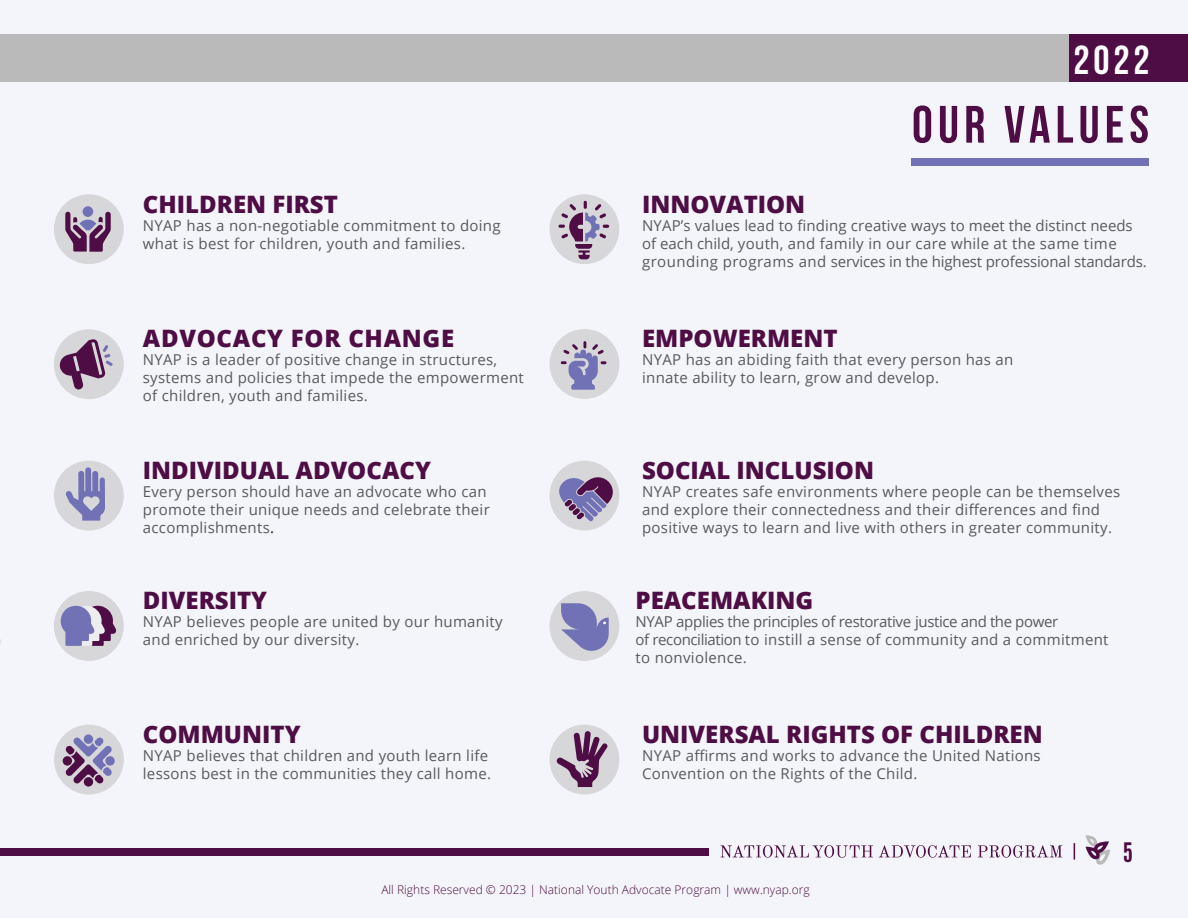
<style>
.page{position:relative;width:1188px;height:918px;background:#f4f5fa}
.page>*{position:absolute;margin:0;border:0;box-sizing:border-box;transform-origin:0 0}
.t1{font:700 52.5px "Bebas Neue";letter-spacing:.1em;color:#4e0d44}
.t2{font:700 40.5px "Bebas Neue";color:#fff}
.Content_12__Center{font:800 24px "Open Sans";color:#4e0d44}
.Content_12__Center-2{font:800 24px "Open Sans";letter-spacing:.03em;color:#4e0d44}
.t3{font:700 22.5px "Antonio";color:#4e0d44}
.Content_12__Center-3{font:15px/18px "Open Sans";letter-spacing:.02em;color:#58595b}
.Content_12__Center-4{font:15px "Open Sans";letter-spacing:-.02em;color:#58595b}
.t4{font:300 12px "Open Sans";color:#4e0d44}
.s1{color:#231f20}
</style>
<div class="page">
<svg style="left:720px;top:845px;width:153px;height:13px"></svg>
<svg style="left:879px;top:845px;width:92px;height:13px"></svg>
<svg style="left:978px;top:845px;width:84px;height:13px"></svg>
<svg style="left:1074px;top:843px;width:1px;height:17px"></svg>
<svg style="left:1085px;top:835px;width:26px;height:30px"></svg>
<div style="left:1034px;top:35px;width:154px;height:47px;background:#4e0d44"></div>
<div style="left:0;top:35px;width:1069px;height:47px;background:#bababa"></div>
<div style="left:0;top:848px;width:709px;height:8px;background:#4e0d44"></div>
<div style="left:911px;top:158px;width:238px;height:8px;background:#7171b5"></div>
<div style="left:549px;top:461px;width:70px;height:70px;background:#d7d7da;border-radius:50%"></div>
<svg style="left:559px;top:475px;width:56px;height:47px"></svg>
<div style="left:54px;top:461px;width:70px;height:70px;background:#d7d7da;border-radius:50%"></div>
<svg style="left:65px;top:467px;width:40px;height:54px"></svg>
<div style="left:54px;top:194px;width:70px;height:70px;background:#d7d7da;border-radius:50%"></div>
<div style="left:83px;top:206px;width:10px;height:11px;background:#7171b5;border-radius:50%"></div>
<svg style="left:65px;top:212px;width:46px;height:40px"></svg>
<div style="left:549px;top:194px;width:70px;height:70px;background:#d7d7da;border-radius:50%"></div>
<svg style="left:558px;top:201px;width:51px;height:58px"></svg>
<div style="left:54px;top:591px;width:70px;height:70px;background:#d7d7da;border-radius:50%"></div>
<svg style="left:61px;top:606px;width:55px;height:40px"></svg>
<div style="left:549px;top:591px;width:70px;height:70px;background:#d7d7da;border-radius:50%"></div>
<svg style="left:561px;top:603px;width:48px;height:48px"></svg>
<div style="left:54px;top:329px;width:70px;height:70px;background:#d7d7da;border-radius:50%"></div>
<svg style="left:59px;top:339px;width:54px;height:51px"></svg>
<div style="left:549px;top:329px;width:70px;height:70px;background:#d7d7da;border-radius:50%"></div>
<svg style="left:561px;top:341px;width:45px;height:49px"></svg>
<div style="left:54px;top:725px;width:70px;height:70px;background:#d7d7da;border-radius:50%"></div>
<svg style="left:63px;top:756px;width:9px;height:10px"></svg>
<div style="left:84px;top:734px;width:9px;height:10px;background:#7171b5;border-radius:50%"></div>
<div style="left:105px;top:756px;width:10px;height:10px;background:#7171b5;border-radius:50%"></div>
<svg style="left:65px;top:737px;width:47px;height:47px"></svg>
<div style="left:84px;top:777px;width:9px;height:10px;background:#4e0d44;border-radius:50%"></div>
<div style="left:549px;top:725px;width:70px;height:70px;background:#d7d7da;border-radius:50%"></div>
<svg style="left:556px;top:731px;width:52px;height:56px"></svg>
<p class="Content_12__Center" style="left:143px;top:186px;width:197px">CHILDREN FIRST</p>
<p class="Content_12__Center-3" style="left:143px;top:216px;width:359px">NYAP has a non-negotiable commitment to doing what is best for children, youth and families.</p>
<p class="Content_12__Center-2" style="left:143px;top:320px;width:313px">ADVOCACY FOR CHANGE</p>
<p class="Content_12__Center-3" style="left:143px;top:351px;width:383px">NYAP is a leader of positive change in structures, systems and policies that impede the empowerment of children, youth and families.</p>
<p class="Content_12__Center" style="left:143px;top:452px;width:290px">INDIVIDUAL ADVOCACY</p>
<p class="Content_12__Center-3" style="left:143px;top:482px;width:348px">Every person should have an advocate who can promote their unique needs and celebrate their accomplishments<span class="s1">.</span></p>
<p class="Content_12__Center" style="left:143px;top:582px;width:126px">DIVERSITY</p>
<p class="Content_12__Center-3" style="left:143px;top:613px;width:361px">NYAP believes people are united by our humanity and enriched by our diversity.</p>
<p class="Content_12__Center" style="left:143px;top:716px;width:159px">COMMUNITY</p>
<p class="Content_12__Center-3" style="left:143px;top:746px;width:350px">NYAP believes that children and youth learn life lessons best in the communities they call home.</p>
<p class="t2" style="left:1073px;top:37px;width:78px">2022</p>
<p class="t1" style="left:912px;top:96px;width:238px">OUR VALUES</p>
<p class="Content_12__Center" style="left:642px;top:186px;width:165px">INNOVATION</p>
<p class="Content_12__Center-3" style="left:642px;top:216px;width:506px">NYAP’s values lead to finding creative ways to meet the distinct needs of each child, youth, and family in our care while at the same time grounding programs and services in the highest professional standards.</p>
<p class="Content_12__Center" style="left:642px;top:320px;width:197px">EMPOWERMENT</p>
<p class="Content_12__Center-3" style="left:642px;top:351px;width:373px">NYAP has an abiding faith that every person has an innate ability to learn, grow and develop.</p>
<p class="Content_12__Center" style="left:642px;top:452px;width:233px">SOCIAL INCLUSION</p>
<p class="Content_12__Center-3" style="left:642px;top:482px;width:480px">NYAP creates safe environments where people can be themselves and explore their connectedness and their differences and find positive ways to learn and live with others in greater community.</p>
<p class="Content_12__Center" style="left:636px;top:582px;width:179px">PEACEMAKING</p>
<p class="Content_12__Center-4" style="left:636px;top:612px;width:424px">NYAP applies the principles of restorative justice and the power</p>
<p class="Content_12__Center-3" style="left:636px;top:631px;width:474px">of reconciliation to instill a sense of community and a commitment</p>
<p class="Content_12__Center-3" style="left:636px;top:649px;width:113px">to nonviolence.</p>
<p class="Content_12__Center" style="left:642px;top:716px;width:402px">UNIVERSAL RIGHTS OF CHILDREN</p>
<p class="Content_12__Center-3" style="left:642px;top:746px;width:400px">NYAP affirms and works to advance the United Nations<br>Convention on the Rights of the Child.</p>
<p class="t3" style="left:1123px;top:835px;width:12px">5</p>
<p class="t4" style="left:381px;top:882px;width:430px">All Rights Reserved © 2023 | National Youth Advocate Program | www.nyap.org</p>
</div>
